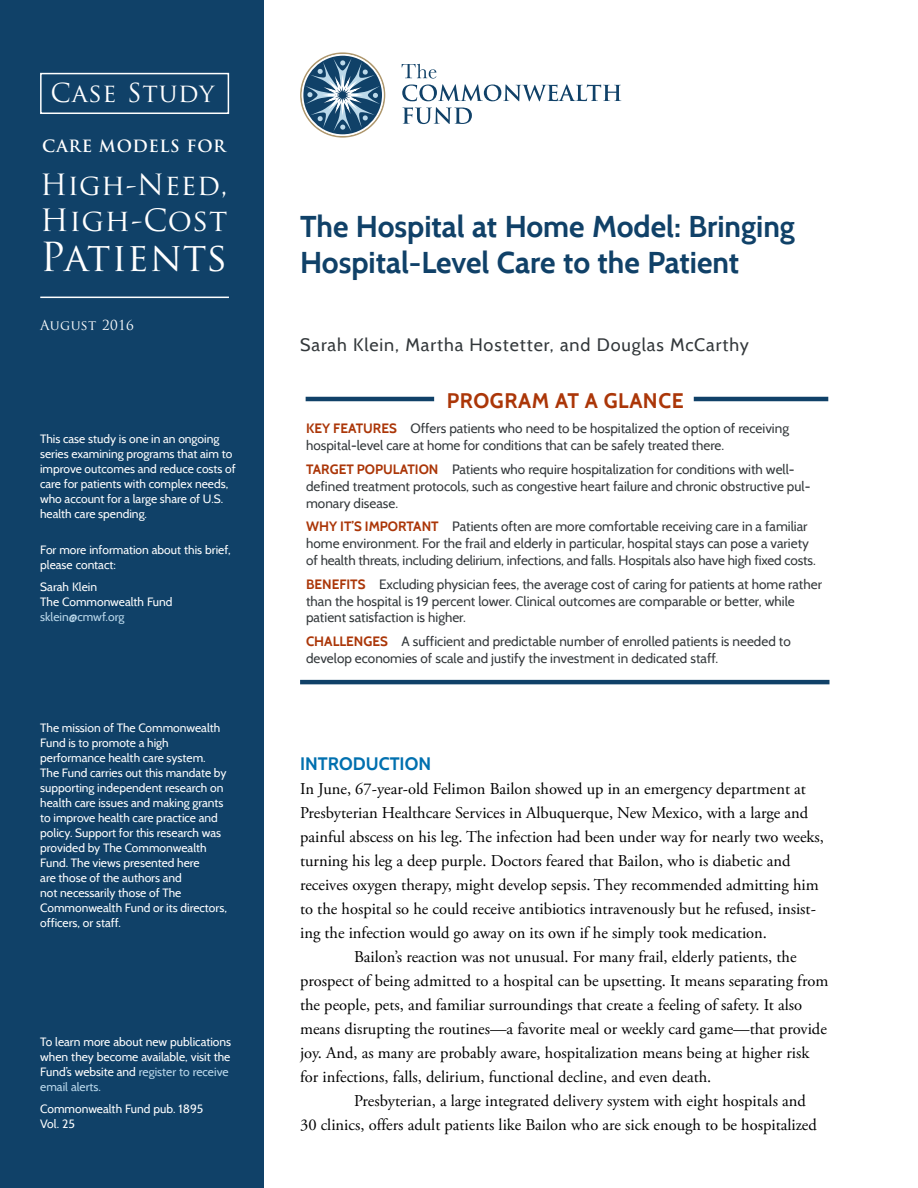
<style>
.page{position:relative;width:918px;height:1188px;background:#fff}
.page>*{position:absolute;margin:0;border:0;box-sizing:border-box;transform-origin:0 0}
.t1{font:39px "Trajan Pro";letter-spacing:.015em;color:#fff}
.Issue_Brief_Title{font:700 30px/36px "Cabin";color:#104168}
.t2{font:30px "Trajan Pro";letter-spacing:.025em;color:#fff}
.t3{font:28.5px "Trajan Pro";letter-spacing:.015em;color:#fff}
.t4{font:25.5px "Trajan Pro";letter-spacing:.03em;color:#fff}
.BT_2_-_Garamond_IB{font:700 21px "Cabin";letter-spacing:.025em;color:#ab3608}
.Authors_names{font:18px "Cabin";letter-spacing:.05em;color:#33383b}
.Head_A{font:700 18px "Cabin";color:#0070af}
.BT_2_-_Garamond_IB-2{font:16.5px/24px "Adobe Garamond Pro";color:#000}
.BT_-_Garamond_IB{font:16.5px/24px "Adobe Garamond Pro";color:#000}
.t5{font:700 16.5px "Trajan Pro";letter-spacing:.04em;color:#fff}
.BT_2_-_Garamond_IB-3{font:13.5px/16.8px "Cabin";color:#33383b}
.t6{font:13.5px "Trajan Pro";letter-spacing:.025em;color:#fff}
.t7{font:12px/15px "Cabin";color:#fff}
.t8{font:12px "Cabin";color:#bad8eb}
.s1{color:#bad8eb}
.s2{font-weight:700;color:#ab3608}
</style>
<div class="page">
<div style="left:0;top:0;width:264px;height:1188px;background:#104168"></div>
<svg style="left:402px;top:64px;width:219px;height:37px"></svg>
<svg style="left:402px;top:107px;width:70px;height:17px"></svg>
<div style="left:300px;top:52px;width:85px;height:86px;border:2px solid #af986e;border-radius:50%"></div>
<div style="left:302px;top:54px;width:82px;height:82px;border:2px solid #fff;border-radius:50%"></div>
<svg style="left:305px;top:58px;width:76px;height:74px"></svg>
<div style="left:40px;top:73px;width:189px;height:41px;border:2px solid #fff"></div>
<hr style="left:40px;top:297px;width:189px;height:1px;background:#fff">
<hr style="left:306px;top:397px;width:128px;height:4px;background:#104168">
<hr style="left:694px;top:397px;width:134px;height:4px;background:#104168">
<hr style="left:300px;top:680px;width:529px;height:4px;background:#104168">
<h3 class="t4" style="left:51px;top:76px;width:165px">Case Study</h3>
<p class="t5" style="left:42px;top:136px;width:185px">CARE MODELS FOR</p>
<h3 class="t3" style="left:40px;top:166px;width:189px">High-Need,</h3>
<h2 class="t2" style="left:40px;top:201px;width:189px">High-Cost</h2>
<h1 class="t1" style="left:40px;top:232px;width:189px">Patients</h1>
<p class="t6" style="left:40px;top:317px;width:95px">August 2016</p>
<p class="t7" style="left:40px;top:431px;width:197px">This case study is one in an ongoing series examining programs that aim to improve outcomes and reduce costs of care for patients with complex needs, who account for a large share of U.S. health care spending.</p>
<p class="t7" style="left:40px;top:542px;width:192px">For more information about this brief, please contact:</p>
<p class="t7" style="left:40px;top:579px;width:58px">Sarah Klein</p>
<p class="t7" style="left:40px;top:594px;width:134px">The Commonwealth Fund</p>
<p class="t8" style="left:40px;top:610px;width:86px">sklein@cmwf.org</p>
<p class="t7" style="left:40px;top:720px;width:188px">The mission of The Commonwealth<br>Fund is to promote a high performance health care system.<br>The Fund carries out this mandate by supporting independent research on health care issues and making grants to improve health care practice and policy. Support for this research was provided by The Commonwealth<br>Fund. The views presented here<br>are those of the authors and<br>not necessarily those of The<br>Commonwealth Fund or its directors, officers, or staff.</p>
<p class="t7" style="left:40px;top:1034px;width:192px">To learn more about new publications when they become available, visit the<br>Fund’s website and <span class="s1">register to receive email alerts.</span></p>
<p class="t7" style="left:40px;top:1101px;width:165px">Commonwealth Fund pub. 1895<br>Vol. 25</p>
<p class="Issue_Brief_Title" style="left:300px;top:208px;width:496px">The Hospital at Home Model: Bringing<br>Hospital-Level Care to the Patient</p>
<p class="Authors_names" style="left:300px;top:333px;width:450px">Sarah Klein, Martha Hostetter, and Douglas McCarthy</p>
<p class="BT_2_-_Garamond_IB" style="left:447px;top:388px;width:238px">PROGRAM AT A GLANCE</p>
<p class="BT_2_-_Garamond_IB-3" style="left:306px;top:420px;width:485px"><span class="s2">KEY FEATURES</span> Offers patients who need to be hospitalized the option of receiving hospital-level care at home for conditions that can be safely treated there.</p>
<p class="BT_2_-_Garamond_IB-3" style="left:306px;top:461px;width:506px"><span class="s2">TARGET POPULATION</span> Patients who require hospitalization for conditions with well&shy;defined treatment protocols, such as congestive heart failure and chronic obstructive pul&shy;monary disease.</p>
<p class="BT_2_-_Garamond_IB-3" style="left:306px;top:518px;width:511px"><span class="s2">WHY IT’S IMPORTANT</span> Patients often are more comfortable receiving care in a familiar home environment. For the frail and elderly in particular, hospital stays can pose a variety of health threats, including delirium, infections, and falls. Hospitals also have high fixed costs.</p>
<p class="BT_2_-_Garamond_IB-3" style="left:306px;top:575px;width:517px"><span class="s2">BENEFITS</span> Excluding physician fees, the average cost of caring for patients at home rather than the hospital is 19 percent lower. Clinical outcomes are comparable or better, while patient satisfaction is higher.</p>
<p class="BT_2_-_Garamond_IB-3" style="left:306px;top:633px;width:486px"><span class="s2">CHALLENGES</span> A sufficient and predictable number of enrolled patients is needed to develop economies of scale and justify the investment in dedicated staff.</p>
<p class="Head_A" style="left:300px;top:753px;width:133px">INTRODUCTION</p>
<p class="BT_-_Garamond_IB" style="left:300px;top:777px;width:525px">In June, 67-year-old Felimon Bailon showed up in an emergency department at Presbyterian Healthcare Services in Albuquerque, New Mexico, with a large and painful abscess on his leg. The infection had been under way for nearly two weeks, turning his leg a deep purple. Doctors feared that Bailon, who is diabetic and receives oxygen therapy, might develop sepsis. They recommended admitting him to the hospital so he could receive antibiotics intravenously but he refused, insist&shy;ing the infection would go away on its own if he simply took medication.</p>
<p class="BT_2_-_Garamond_IB-2" style="left:300px;top:945px;width:530px;text-indent:54px">Bailon’s reaction was not unusual. For many frail, elderly patients, the prospect of being admitted to a hospital can be upsetting. It means separating from the people, pets, and familiar surroundings that create a feeling of safety. It also means disrupting the routines—a favorite meal or weekly card game—that provide joy. And, as many are probably aware, hospitalization means being at higher risk for infections, falls, delirium, functional decline, and even death.</p>
<p class="BT_2_-_Garamond_IB-2" style="left:300px;top:1089px;width:518px;text-indent:54px">Presbyterian, a large integrated delivery system with eight hospitals and<br>30 clinics, offers adult patients like Bailon who are sick enough to be hospitalized</p>
</div>
